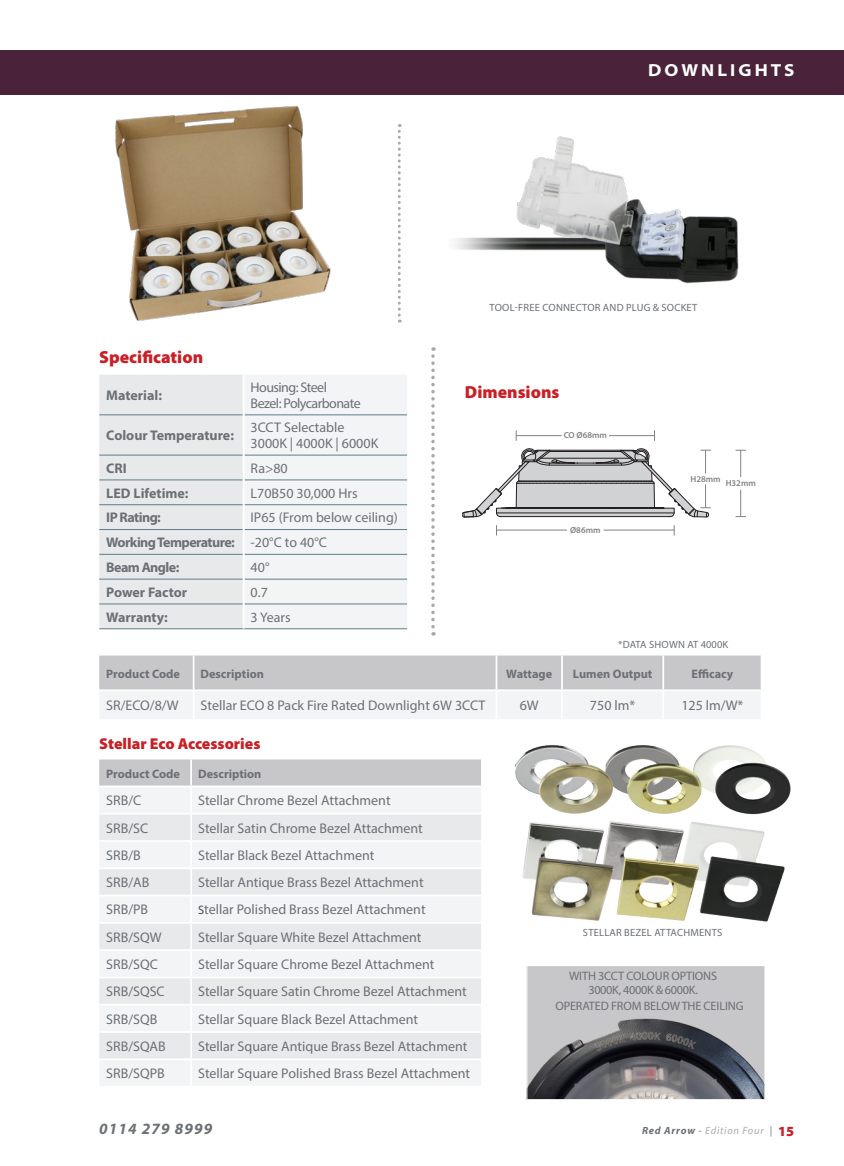
<style>
.page{position:relative;width:844px;height:1166px;background:#fff}
.page>*{position:absolute;margin:0;border:0;box-sizing:border-box;transform-origin:0 0}
.t1{font:900 17.5px "Myriad Pro";color:#c82026}
.t2{font:700 semi-expanded 17.5px "Myriad Pro";letter-spacing:.175em;color:#fff}
.t3{font:900 15.75px "Myriad Pro";color:#c82026}
.t4{font:italic 700 15.75px "Myriad Pro";letter-spacing:.07em;color:#6c7075}
.t5{font:14px/24.8px "Myriad Pro";color:#6c7075}
.t6{font:700 14px "Myriad Pro";color:#6c7075}
.t7{font:14px/15.8px "Myriad Pro";letter-spacing:-.04em;color:#6c7075}
.t8{font:700 14px "Myriad Pro";letter-spacing:-.04em;color:#6c7075}
.t9{font:700 12.25px "Myriad Pro";color:#6c7075}
.t10{font:12.25px/14px "Myriad Pro";letter-spacing:-.01em;color:#6c7075;text-align:center}
.t11{font:10.5px "Myriad Pro";letter-spacing:.02em;color:#6c7075}
.t12{font:italic 10.5px "Myriad Pro";letter-spacing:.07em;color:#a9aaad}
.t13{font:600 8.75px "Myriad Pro";color:#808285}
.s1{font-weight:700}
.s2{font-size:12.25px;color:#40494f}
.s3{font-weight:700;color:#6c7075}
.s4{color:#6c7075}
.s5{font-weight:900;font-style:normal;font-size:14px;color:#c82026}
</style>
<div class="page">
<div style="left:0;top:50px;width:843px;height:44px;background:#4a233a"></div>
<svg style="left:398px;top:124px;width:2px;height:198px"></svg>
<svg style="left:431px;top:347px;width:3px;height:288px"></svg>
<div style="left:244px;top:375px;width:163px;height:253px;background:#f3f4f5"></div>
<hr style="left:244px;top:414px;width:163px;height:1px;background:#5e7d8a">
<hr style="left:244px;top:455px;width:163px;height:1px;background:#5e7d8a">
<hr style="left:244px;top:480px;width:163px;height:1px;background:#5e7d8a">
<hr style="left:244px;top:504px;width:163px;height:1px;background:#5e7d8a">
<hr style="left:244px;top:529px;width:163px;height:1px;background:#5e7d8a">
<hr style="left:244px;top:554px;width:163px;height:1px;background:#5e7d8a">
<hr style="left:244px;top:579px;width:163px;height:1px;background:#5e7d8a">
<hr style="left:244px;top:604px;width:163px;height:1px;background:#5e7d8a">
<hr style="left:243px;top:628px;width:164px;height:1px;background:#5e7d8a">
<div style="left:99px;top:375px;width:145px;height:254px;background:#e8e9ea"></div>
<svg style="left:735px;top:450px;width:10px;height:27px"></svg>
<svg style="left:735px;top:490px;width:10px;height:27px"></svg>
<hr style="left:496px;top:530px;width:70px;height:1px;background:#808285">
<hr style="left:603px;top:530px;width:71px;height:1px;background:#808285">
<svg style="left:462px;top:430px;width:248px;height:88px"></svg>
<img style="left:455px;top:136px;width:283px;height:148px">
<img style="left:515px;top:745px;width:276px;height:177px">
<svg style="left:99px;top:655px;width:662px;height:64px"></svg>
<hr style="left:663px;top:689px;width:99px;height:2px;background:#fff">
<hr style="left:662px;top:691px;width:2px;height:28px;background:#fff">
<hr style="left:760px;top:691px;width:2px;height:28px;background:#fff">
<svg style="left:99px;top:759px;width:383px;height:326px"></svg>
<img style="left:528px;top:967px;width:235px;height:131px">
<div style="left:526px;top:965px;width:239px;height:135px;border:1px solid #fff"></div>
<img style="left:97px;top:94px;width:241px;height:227px">
<p class="t2" style="left:648px;top:59px;width:148px">DOWNLIGHTS</p>
<p class="t1" style="left:99px;top:345px;width:105px">Specification</p>
<p class="t6" style="left:106px;top:386px;width:57px">Material:</p>
<p class="t7" style="left:250px;top:379px;width:111px">Housing: Steel<br>Bezel: Polycarbonate</p>
<p class="t6" style="left:106px;top:426px;width:129px">Colour Temperature:</p>
<p class="t5" style="left:250px;top:420px;width:129px;line-height:15.8px">3CCT Selectable<br>3000K | 4000K | 6000K</p>
<p class="t6" style="left:106px;top:459px;width:22px">CRI</p>
<p class="t5" style="left:250px;top:455px;width:39px">Ra&gt;80</p>
<p class="t6" style="left:106px;top:484px;width:84px">LED Lifetime:</p>
<p class="t5" style="left:250px;top:480px;width:109px">L70B50 30,000 Hrs</p>
<p class="t8" style="left:106px;top:508px;width:56px">IP Rating:</p>
<p class="t5" style="left:106px;top:505px;width:293px;text-indent:144px">IP65 (From below ceiling)<br><span class="s1">Working Temperature:</span> -20°C to 40°C<br><span class="s1">Beam Angle:</span></p>
<p class="t5" style="left:250px;top:555px;width:20px">40°</p>
<p class="t6" style="left:106px;top:583px;width:82px">Power Factor</p>
<p class="t5" style="left:250px;top:579px;width:19px">0.7</p>
<p class="t6" style="left:106px;top:608px;width:63px">Warranty:</p>
<p class="t5" style="left:250px;top:604px;width:41px">3 Years</p>
<p class="t11" style="left:489px;top:301px;width:209px">TOOL-FREE CONNECTOR AND PLUG &amp; SOCKET</p>
<p class="t1" style="left:465px;top:381px;width:96px">Dimensions</p>
<p class="t13" style="left:563px;top:430px;width:45px">CO Ø68mm</p>
<p class="t13" style="left:570px;top:524px;width:32px">Ø86mm</p>
<p class="t13" style="left:690px;top:473px;width:32px">H28mm</p>
<p class="t13" style="left:725px;top:477px;width:32px">H32mm</p>
<p class="t11" style="left:618px;top:638px;width:111px">*DATA SHOWN AT 4000K</p>
<p class="t9" style="left:106px;top:665px;width:75px">Product Code</p>
<p class="t9" style="left:200px;top:665px;width:65px">Description</p>
<p class="t9" style="left:506px;top:665px;width:47px">Wattage</p>
<p class="t9" style="left:572px;top:665px;width:81px">Lumen Output</p>
<p class="t9" style="left:691px;top:665px;width:43px">Efficacy</p>
<p class="t5" style="left:106px;top:693px;width:74px">SR/ECO/8/W</p>
<p class="t5" style="left:200px;top:693px;width:286px">Stellar ECO 8 Pack Fire Rated Downlight 6W 3CCT</p>
<p class="t5" style="left:519px;top:693px;width:21px">6W</p>
<p class="t5" style="left:589px;top:693px;width:47px">750 lm*</p>
<p class="t5" style="left:681px;top:693px;width:63px">125 lm/W*</p>
<p class="t3" style="left:99px;top:734px;width:163px">Stellar Eco Accessories</p>
<p class="t9" style="left:106px;top:765px;width:75px">Product Code</p>
<p class="t9" style="left:198px;top:765px;width:65px">Description</p>
<p class="t5" style="left:106px;top:788px;width:36px">SRB/C</p>
<p class="t5" style="left:198px;top:788px;width:194px">Stellar Chrome Bezel Attachment</p>
<p class="t5" style="left:106px;top:815px;width:43px">SRB/SC</p>
<p class="t5" style="left:198px;top:815px;width:226px">Stellar Satin Chrome Bezel Attachment</p>
<p class="t5" style="left:106px;top:842px;width:36px">SRB/B</p>
<p class="t5" style="left:198px;top:842px;width:178px">Stellar Black Bezel Attachment</p>
<p class="t5" style="left:106px;top:870px;width:44px">SRB/AB</p>
<p class="t5" style="left:198px;top:870px;width:227px">Stellar Antique Brass Bezel Attachment</p>
<p class="t5" style="left:106px;top:897px;width:43px">SRB/PB</p>
<p class="t5" style="left:198px;top:897px;width:229px"><span class="s2">S</span>tellar Polished Brass Bezel Attachment</p>
<p class="t5" style="left:106px;top:924px;width:57px">SRB/SQW</p>
<p class="t5" style="left:198px;top:924px;width:225px">Stellar Square White Bezel Attachment</p>
<p class="t5" style="left:106px;top:952px;width:53px">SRB/SQC</p>
<p class="t5" style="left:198px;top:952px;width:238px">Stellar Square Chrome Bezel Attachment</p>
<p class="t5" style="left:106px;top:979px;width:60px">SRB/SQSC</p>
<p class="t5" style="left:198px;top:979px;width:270px">Stellar Square Satin Chrome Bezel Attachment</p>
<p class="t5" style="left:106px;top:1006px;width:52px">SRB/SQB</p>
<p class="t5" style="left:198px;top:1006px;width:221px">Stellar Square Black Bezel Attachment</p>
<p class="t5" style="left:106px;top:1033px;width:61px">SRB/SQAB</p>
<p class="t5" style="left:198px;top:1033px;width:271px">Stellar Square Antique Brass Bezel Attachment</p>
<p class="t5" style="left:106px;top:1061px;width:60px">SRB/SQPB</p>
<p class="t5" style="left:198px;top:1061px;width:273px">Stellar Square Polished Brass Bezel Attachment</p>
<p class="t11" style="left:583px;top:925px;width:141px">STELLAR BEZEL ATTACHMENTS</p>
<p class="t10" style="left:569px;top:969px;width:150px">WITH 3CCT COLOUR OPTIONS<br>3000K, 4000K &amp; 6000K.</p>
<p class="t10" style="left:555px;top:998px;width:190px">OPERATED FROM BELOW THE CEILING</p>
<p class="t4" style="left:99px;top:1118px;width:114px">0114 279 8999</p>
<p class="t12" style="left:642px;top:1124px;width:153px"><span class="s3">Red Arrow</span> <span class="s4">-</span> Edition Four <span class="s4">|</span> <span class="s5">15</span></p>
</div>
